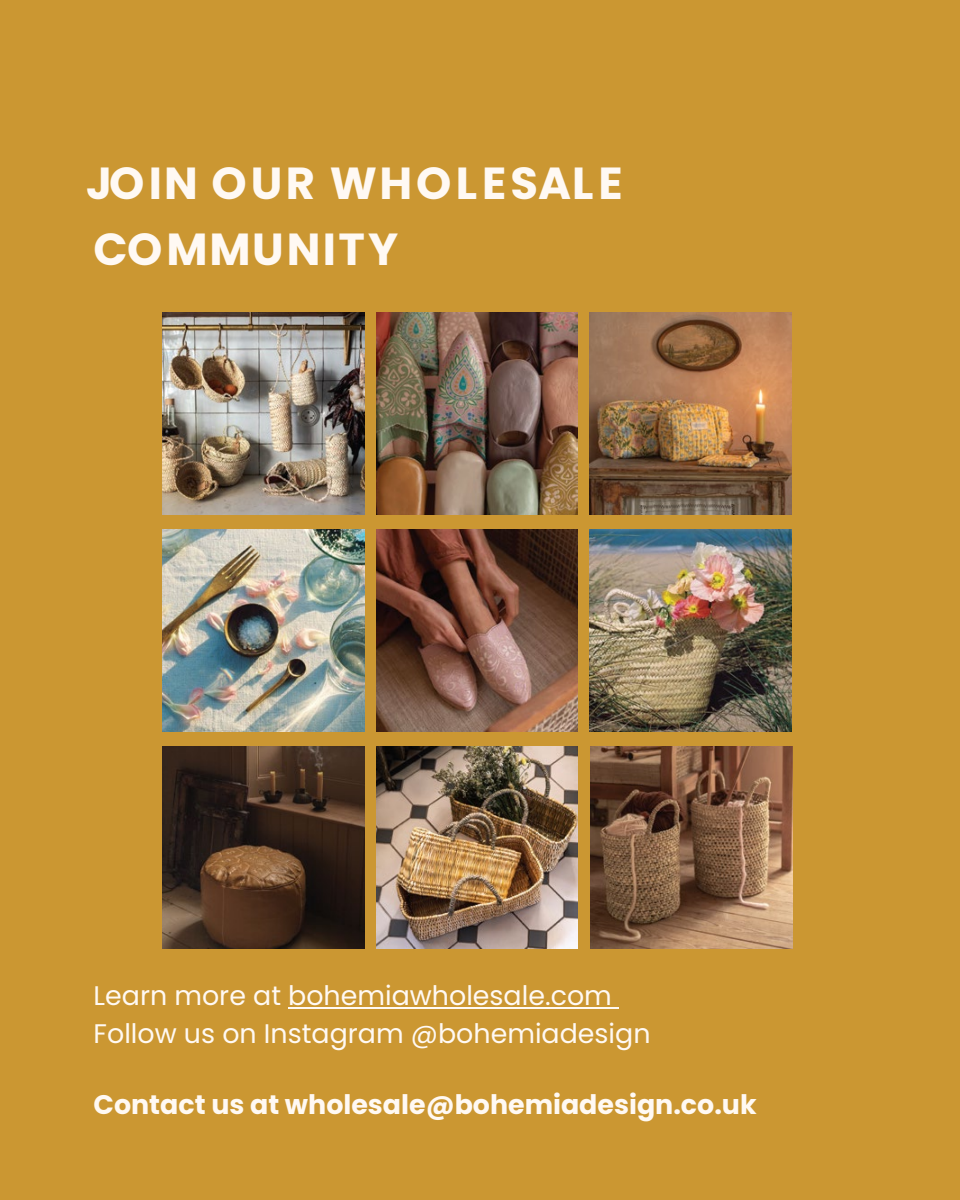
<style>
.page{position:relative;width:960px;height:1200px;background:#cb9732}
.page>*{position:absolute;margin:0;border:0;box-sizing:border-box;transform-origin:0 0}
.t1{font:700 44.88px/65.6px "Poppins";letter-spacing:.07em;color:#fff9f3}
.t2{font:26.88px/37.5px "Poppins";color:#fff9f3}
.t3{font:700 26.88px "Poppins";color:#fff9f3}
</style>
<div class="page">
<hr style="left:288px;top:1007px;width:324px;height:2px;background:#fff9f3">
<svg style="left:612px;top:1007px;width:7px;height:2px"></svg>
<img style="left:590px;top:530px;width:201px;height:202px">
<img style="left:590px;top:313px;width:201px;height:202px">
<img style="left:591px;top:747px;width:202px;height:201px">
<img style="left:163px;top:313px;width:202px;height:202px">
<img style="left:376px;top:313px;width:201px;height:202px">
<img style="left:376px;top:530px;width:202px;height:202px">
<img style="left:376px;top:747px;width:202px;height:201px">
<img style="left:163px;top:530px;width:202px;height:202px">
<img style="left:163px;top:747px;width:202px;height:201px">
<h1 class="t1" style="left:86px;top:151px;width:538px">JOIN OUR WHOLESALE<br>COMMUNITY</h1>
<p class="t2" style="left:94px;top:977px;width:558px">Learn more at bohemiawholesale.com<br>Follow us on Instagram @bohemiadesign</p>
<p class="t3" style="left:94px;top:1089px;width:665px">Contact us at wholesale@bohemiadesign.co.uk</p>
</div>
